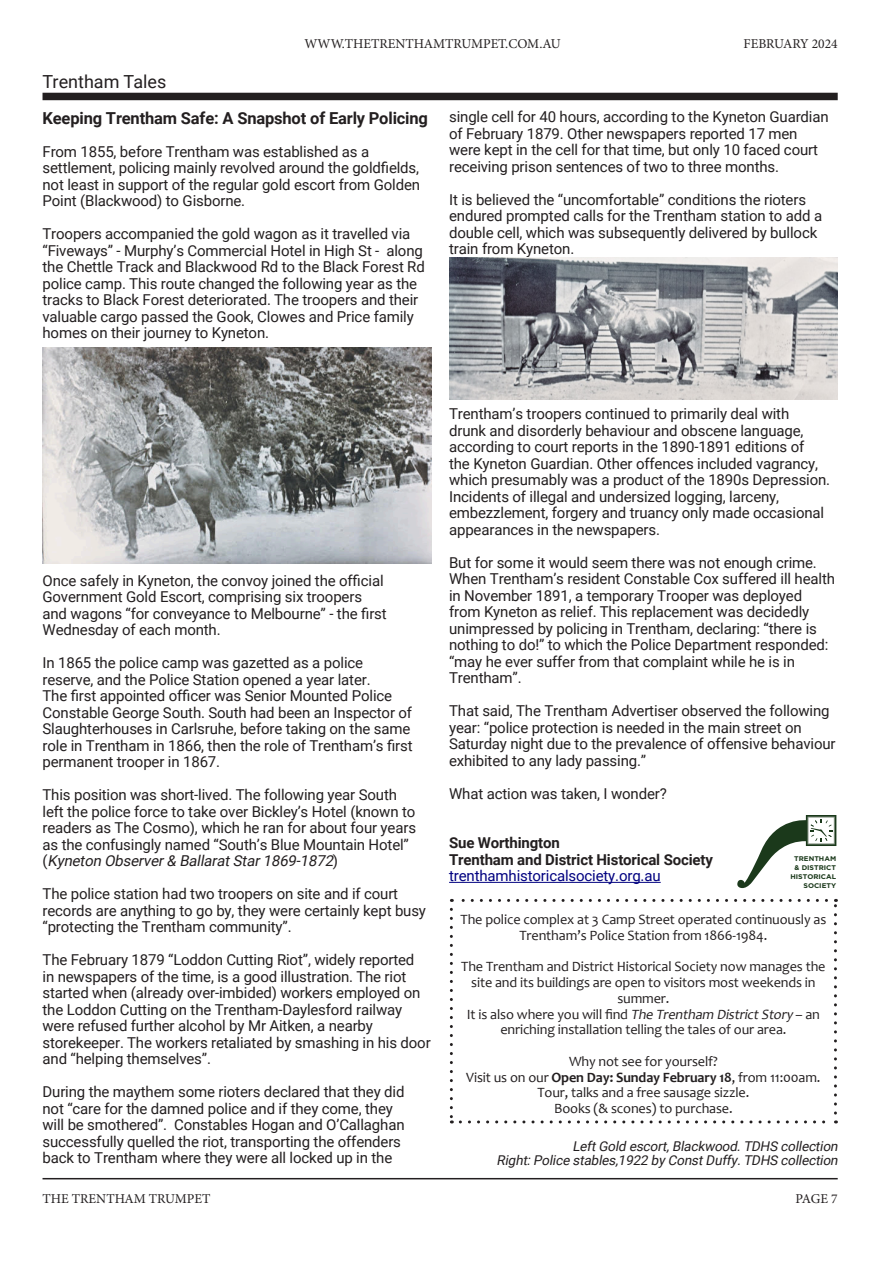
<style>
.page{position:relative;width:893px;height:1263px;background:#fff}
.page>*{position:absolute;margin:0;border:0;box-sizing:border-box;transform-origin:0 0}
.Topic_headings{font:18px "Roboto";color:#231f20}
.t1{font:700 16.5px "Roboto";letter-spacing:-.01em;color:#231f20}
.t2{font:15px/16.5px "Roboto";letter-spacing:-.01em;color:#231f20}
.t3{font:700 15px "Roboto";letter-spacing:-.01em;color:#231f20}
.t4{font:15px "Roboto";letter-spacing:-.01em;color:#000080}
.t5{font:14.25px/15.8px "Candara";letter-spacing:-.01em;color:#231f20;text-align:center}
.t6{font:italic 13.5px "Roboto";color:#231f20}
.t7{font:13.5px "Minion Pro";color:#231f20}
.t8{font:700 6.75px/9px "Gotham";color:#1b391b;text-align:right;scale:1.05 1}
.s1{font-style:italic}
.s2{font-weight:700}
</style>
<div class="page">
<hr style="left:43px;top:1178px;width:795px;height:1px;background:#231f20">
<hr style="left:449px;top:882px;width:212px;height:1px;background:#000080">
<div style="left:43px;top:93px;width:795px;height:7px;background:#231f20"></div>
<img style="left:449px;top:258px;width:389px;height:142px">
<img style="left:43px;top:347px;width:388px;height:217px">
<svg style="left:450px;top:909px;width:3px;height:214px"></svg>
<svg style="left:460px;top:1120px;width:376px;height:3px"></svg>
<svg style="left:834px;top:899px;width:3px;height:214px"></svg>
<svg style="left:451px;top:899px;width:375px;height:3px"></svg>
<svg style="left:737px;top:815px;width:99px;height:73px"></svg>
<p class="Topic_headings" style="left:43px;top:69px;width:125px">Trentham Tales</p>
<p class="t7" style="left:304px;top:35px;width:258px">WWW.THETRENTHAMTRUMPET.COM.AU</p>
<p class="t7" style="left:744px;top:35px;width:96px">FEBRUARY 2024</p>
<p class="t1" style="left:43px;top:106px;width:387px">Keeping Trentham Safe: A Snapshot of Early Policing</p>
<p class="t2" style="left:43px;top:143px;width:379px">From 1855, before Trentham was established as a settlement, policing mainly revolved around the goldfields, not least in support of the regular gold escort from Golden Point (Blackwood) to Gisborne.</p>
<p class="t2" style="left:43px;top:225px;width:384px">Troopers accompanied the gold wagon as it travelled via “Fiveways” - Murphy’s Commercial Hotel in High St - along the Chettle Track and Blackwood Rd to the Black Forest Rd police camp. This route changed the following year as the tracks to Black Forest deteriorated. The troopers and their valuable cargo passed the Gook, Clowes and Price family homes on their journey to Kyneton.</p>
<p class="t2" style="left:449px;top:108px;width:381px">single cell for 40 hours, according to the Kyneton Guardian of February 1879. Other newspapers reported 17 men were kept in the cell for that time, but only 10 faced court receiving prison sentences of two to three months.</p>
<p class="t2" style="left:449px;top:191px;width:375px">It is believed the “uncomfortable” conditions the rioters endured prompted calls for the Trentham station to add a double cell, which was subsequently delivered by bullock train from Kyneton.</p>
<p class="t2" style="left:43px;top:572px;width:346px">Once safely in Kyneton, the convoy joined the official Government Gold Escort, comprising six troopers and wagons “for conveyance to Melbourne” - the first Wednesday of each month.</p>
<p class="t2" style="left:43px;top:654px;width:372px">In 1865 the police camp was gazetted as a police reserve, and the Police Station opened a year later.<br>The first appointed officer was Senior Mounted Police Constable George South. South had been an Inspector of Slaughterhouses in Carlsruhe, before taking on the same role in Trentham in 1866, then the role of Trentham’s first permanent trooper in 1867.</p>
<p class="t2" style="left:43px;top:786px;width:375px">This position was short-lived. The following year South left the police force to take over Bickley’s Hotel (known to readers as The Cosmo), which he ran for about four years as the confusingly named “South’s Blue Mountain Hotel” ( <span class="s1">Kyneton Observer&amp; BallaratStar1869-1872</span>)</p>
<p class="t2" style="left:43px;top:885px;width:385px">The police station had two troopers on site and if court records are anything to go by, they were certainly kept busy “protecting the Trentham community”.</p>
<p class="t2" style="left:43px;top:951px;width:390px">The February 1879 “Loddon Cutting Riot”, widely reported<br>in newspapers of the time, is a good illustration. The riot started when (already over-imbided) workers employed on the Loddon Cutting on the Trentham-Daylesford railway were refused further alcohol by Mr Aitken, a nearby storekeeper. The workers retaliated by smashing in his door and “helping themselves”.</p>
<p class="t2" style="left:43px;top:1083px;width:364px">During the maythem some rioters declared that they did not “care for the damned police and if they come, they will be smothered”. Constables Hogan and O’Callaghan successfully quelled the riot, transporting the offenders back to Trentham where they were all locked up in the</p>
<p class="t2" style="left:449px;top:405px;width:383px">Trentham’s troopers continued to primarily deal with<br>drunk and disorderly behaviour and obscene language, according to court reports in the 1890-1891 editions of<br>the Kyneton Guardian. Other offences included vagrancy, which presumably was a product of the 1890s Depression.<br>Incidents of illegal and undersized logging, larceny, embezzlement, forgery and truancy only made occasional appearances in the newspapers.</p>
<p class="t2" style="left:449px;top:554px;width:369px">But for some it would seem there was not enough crime.</p>
<p class="t2" style="left:449px;top:570px;width:387px">When Trentham’s resident Constable Cox suffered ill health in November 1891, a temporary Trooper was deployed from Kyneton as relief. This replacement was decidedly unimpressed by policing in Trentham, declaring: “there is nothing to do!” to which the Police Department responded: “may he ever suffer from that complaint while he is in Trentham”.</p>
<p class="t2" style="left:449px;top:702px;width:388px">That said, The Trentham Advertiser observed the following year: “police protection is needed in the main street on Saturday night due to the prevalence of offensive behaviour exhibited to any lady passing.”</p>
<p class="t2" style="left:449px;top:785px;width:219px">What action was taken, I wonder?</p>
<p class="t3" style="left:449px;top:832px;width:112px">Sue Worthington</p>
<p class="t3" style="left:449px;top:849px;width:265px">Trentham and District Historical Society</p>
<p class="t4" style="left:449px;top:865px;width:213px">trenthamhistoricalsociety.org.au</p>
<p class="t8" style="left:790px;top:853px;width:45px">TRENTHAM &amp; DISTRICT<br>HISTORICAL<br>SOCIETY</p>
<p class="t5" style="left:461px;top:911px;width:367px">The police complex at 3 Camp Street operated continuously as<br>Trentham’s Police Station from 1866-1984.</p>
<p class="t5" style="left:461px;top:959px;width:366px">The Trentham and District Historical Society now manages the site and its buildings are open to visitors most weekends in summer.</p>
<p class="t5" style="left:467px;top:1006px;width:355px">I t i s a l s o w h e re y o u w i l l fi n d <span class="s1">The Trentham DistrictStory</span> – a n enriching installation telling the tales of our area.</p>
<p class="t5" style="left:569px;top:1053px;width:150px">Why not see for yourself?</p>
<p class="t5" style="left:466px;top:1069px;width:356px">Visit us on our <span class="s2">Open Day: Sunday February 18</span>, from 11:00am.</p>
<p class="t5" style="left:537px;top:1085px;width:213px">Tour, talks and a free sausage sizzle.</p>
<p class="t5" style="left:554px;top:1100px;width:180px">Books (&amp; scones) to purchase.</p>
<p class="t6" style="left:572px;top:1137px;width:270px">LeftGold escort,Blackwood.TDHS collection</p>
<p class="t6" style="left:497px;top:1150px;width:346px">Right:Police stables,1922 by ConstDuffy.TDHS collection</p>
<p class="t7" style="left:43px;top:1189px;width:169px">THE TRENTHAM TRUMPET</p>
<p class="t7" style="left:795px;top:1189px;width:44px">PAGE 7</p>
</div>
